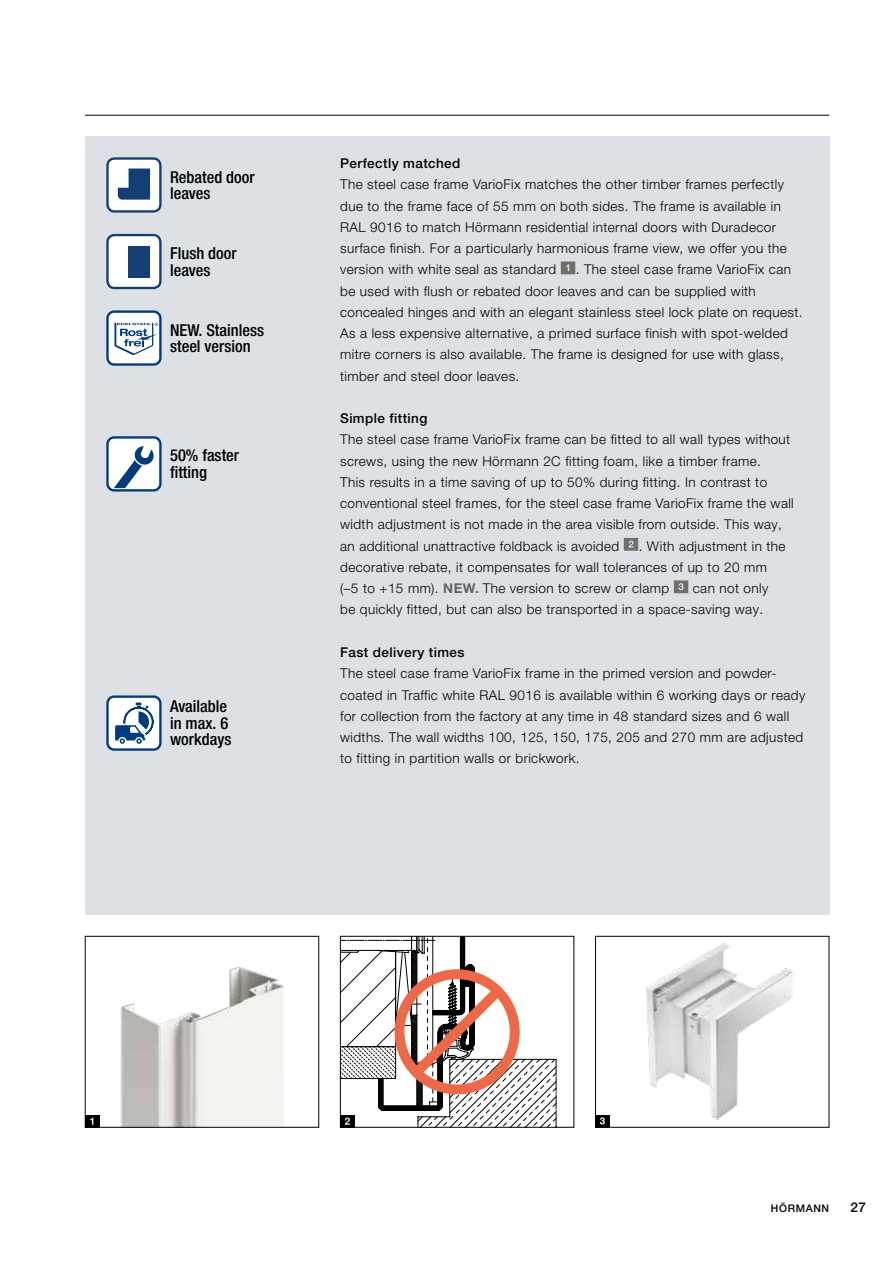
<style>
.page{position:relative;width:893px;height:1263px;background:#fff}
.page>*{position:absolute;margin:0;border:0;box-sizing:border-box;transform-origin:0 0}
.t1{font:500 condensed 16.5px/16.5px "Hoermann Helvetica Neue";color:#000}
.t2{font:300 13.5px/21.3px "Hoermann Helvetica Neue";letter-spacing:.03em;color:#000}
.t3{font:500 13.5px "Hoermann Helvetica Neue";letter-spacing:.03em;color:#000}
.t4{font:500 10.5px "Hoermann Helvetica Neue";letter-spacing:.06em;color:#000}
.s1{font-weight:700;color:#636362}
</style>
<div class="page">
<div style="left:85px;top:136px;width:744px;height:778px;background:#dde1e5"></div>
<img style="left:99px;top:967px;width:185px;height:158px">
<hr style="left:418px;top:1144px;width:138px;height:1px;background:#000">
<img style="left:646px;top:943px;width:148px;height:177px">
<div style="left:595px;top:936px;width:234px;height:191px;border:1px solid #000"></div>
<hr style="left:85px;top:115px;width:744px;height:1px;background:#000">
<div style="left:107px;top:158px;width:53px;height:53px;background:#fff;border-radius:7px"></div>
<div style="left:106px;top:157px;width:56px;height:56px;border:2px solid #153f74;border-radius:7px"></div>
<svg style="left:118px;top:168px;width:32px;height:32px"></svg>
<div style="left:107px;top:235px;width:53px;height:53px;background:#fff;border-radius:7px"></div>
<div style="left:106px;top:234px;width:56px;height:55px;border:2px solid #153f74;border-radius:7px"></div>
<div style="left:128px;top:246px;width:22px;height:31px;background:#153f74"></div>
<svg style="left:561px;top:261px;width:14px;height:13px"></svg>
<svg style="left:624px;top:538px;width:14px;height:13px"></svg>
<svg style="left:674px;top:580px;width:14px;height:13px"></svg>
<div style="left:107px;top:312px;width:53px;height:52px;background:#fff;border-radius:7px"></div>
<div style="left:106px;top:310px;width:56px;height:56px;border:2px solid #003c7c;border-radius:7px"></div>
<svg style="left:114px;top:323px;width:44px;height:32px"></svg>
<div style="left:107px;top:437px;width:53px;height:53px;background:#fff;border-radius:7px"></div>
<div style="left:106px;top:436px;width:56px;height:55px;border:2px solid #003c7c;border-radius:7px"></div>
<svg style="left:110px;top:446px;width:44px;height:42px"></svg>
<div style="left:107px;top:697px;width:53px;height:52px;background:#fff;border-radius:7px"></div>
<div style="left:106px;top:695px;width:56px;height:56px;border:2px solid #003c7c;border-radius:7px"></div>
<svg style="left:115px;top:702px;width:39px;height:42px"></svg>
<div style="left:85px;top:1115px;width:14px;height:12px;background:#000"></div>
<svg style="left:90px;top:1118px;width:3px;height:7px"></svg>
<svg style="left:340px;top:936px;width:217px;height:192px"></svg>
<div style="left:595px;top:1115px;width:15px;height:12px;background:#000"></div>
<svg style="left:600px;top:1117px;width:5px;height:7px"></svg>
<p class="t1" style="left:170px;top:168px;width:86px">Rebated door leaves</p>
<p class="t1" style="left:170px;top:244px;width:68px">Flush door leaves</p>
<p class="t1" style="left:170px;top:321px;width:96px">NEW. Stainless steel version</p>
<p class="t1" style="left:170px;top:446px;width:71px">50% faster fitting</p>
<p class="t1" style="left:170px;top:697px;width:63px">Available in max. 6 workdays</p>
<p class="t3" style="left:340px;top:154px;width:122px">Perfectly matched</p>
<p class="t2" style="left:340px;top:173px;width:448px">The steel case frame VarioFix matches the other timber frames perfectly due to the frame face of 55 mm on both sides. The frame is available in RAL 9016 to match Hörmann residential internal doors with Duradecor surface finish. For a particularly harmonious frame view, we offer you the version with white seal as standard</p>
<p class="t2" style="left:340px;top:258px;width:464px;text-indent:235px">. The steel case frame VarioFix can be used with flush or rebated door leaves and can be supplied with concealed hinges and with an elegant stainless steel lock plate on request.<br>As a less expensive alternative, a primed surface finish with spot-welded mitre corners is also available. The frame is designed for use with glass, timber and steel door leaves.</p>
<p class="t3" style="left:340px;top:409px;width:89px">Simple fitting</p>
<p class="t2" style="left:340px;top:428px;width:455px">The steel case frame VarioFix frame can be fitted to all wall types without screws, using the new Hörmann 2C fitting foam, like a timber frame.<br>This results in a time saving of up to 50% during fitting. In contrast to conventional steel frames, for the steel case frame VarioFix frame the wall width adjustment is not made in the area visible from outside. This way, an additional unattractive foldback is avoided</p>
<p class="t2" style="left:340px;top:534px;width:447px;text-indent:298px">. With adjustment in the decorative rebate, it compensates for wall tolerances of up to 20 mm (–5 to +15 mm). <span class="s1">NEW.</span> The version to screw or clamp</p>
<p class="t2" style="left:340px;top:577px;width:430px;text-indent:353px">can not only be quickly fitted, but can also be transported in a space-saving way.</p>
<p class="t3" style="left:340px;top:643px;width:126px">Fast delivery times</p>
<p class="t2" style="left:340px;top:662px;width:467px">The steel case frame VarioFix frame in the primed version and powder&shy;coated in Traffic white RAL 9016 is available within 6 working days or ready for collection from the factory at any time in 48 standard sizes and 6 wall widths. The wall widths 100, 125, 150, 175, 205 and 270 mm are adjusted to fitting in partition walls or brickwork.</p>
<p class="t4" style="left:771px;top:1201px;width:60px">HÖRMANN</p>
<p class="t3" style="left:850px;top:1198px;width:17px">27</p>
</div>
